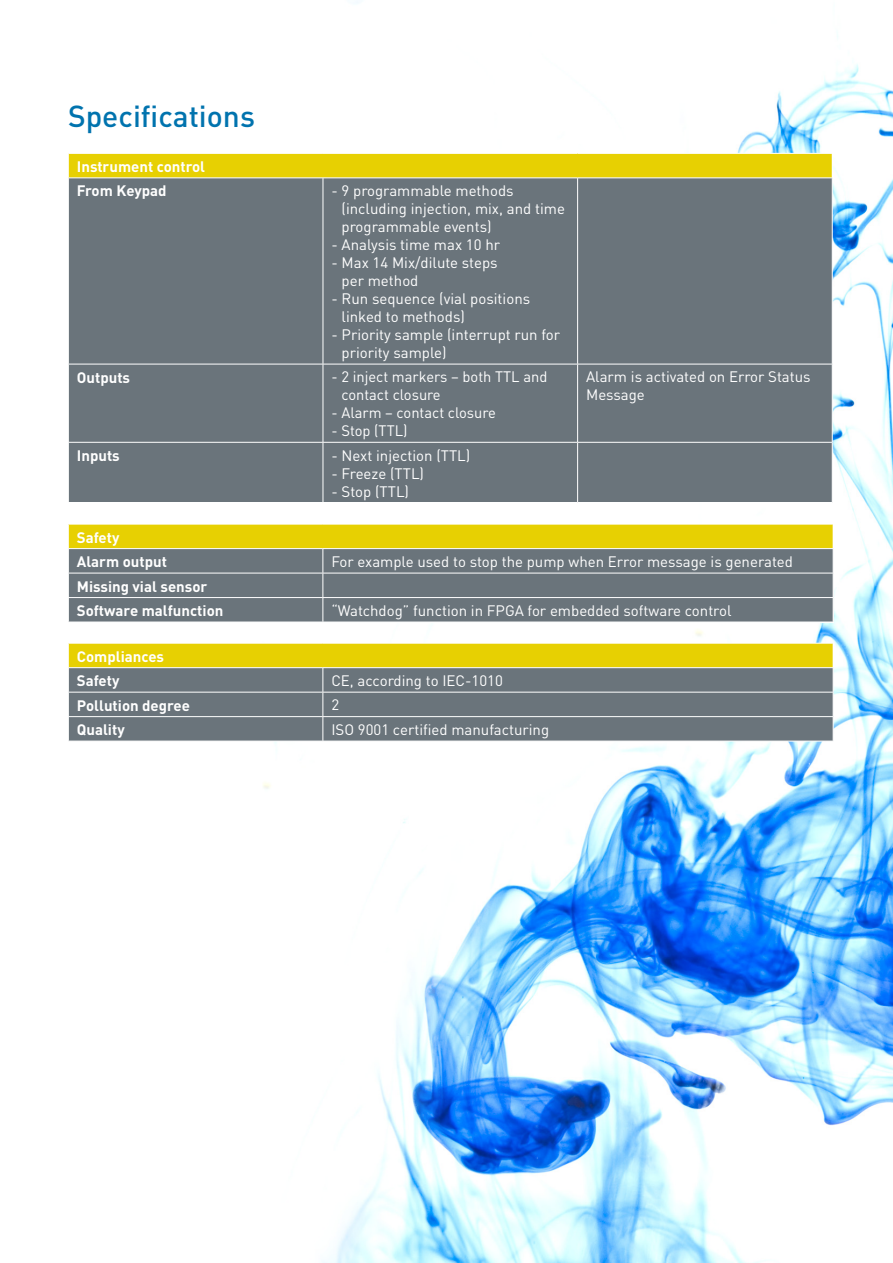
<style>
.page{position:relative;width:893px;height:1263px;background:#fff}
.page>*{position:absolute;margin:0;border:0;box-sizing:border-box;transform-origin:0 0}
.kop{font:500 30px "DIN";color:#0073ae}
.t1{font:15px/18px "DIN";color:#fff}
.t2{font:700 15px "DIN";color:#fff}
</style>
<div class="page">
<img style="left:263px;top:1px;width:630px;height:1262px">
<div style="left:68px;top:153px;width:764px;height:25px;background:#e7d002"></div>
<div style="left:69px;top:179px;width:763px;height:323px;background:#6a747b"></div>
<hr style="left:68px;top:153px;width:255px;height:1px;background:#fff">
<svg style="left:68px;top:154px;width:1px;height:24px"></svg>
<hr style="left:323px;top:153px;width:255px;height:1px;background:#fff">
<hr style="left:578px;top:153px;width:254px;height:1px;background:#fff">
<svg style="left:832px;top:154px;width:1px;height:24px"></svg>
<hr style="left:68px;top:178px;width:255px;height:1px;background:#fff">
<hr style="left:323px;top:178px;width:255px;height:1px;background:#fff">
<hr style="left:323px;top:178px;width:1px;height:186px;background:#fff">
<hr style="left:578px;top:178px;width:254px;height:1px;background:#fff">
<hr style="left:577px;top:178px;width:1px;height:186px;background:#fff">
<hr style="left:832px;top:178px;width:1px;height:186px;background:#fff">
<hr style="left:68px;top:364px;width:255px;height:1px;background:#fff">
<hr style="left:323px;top:364px;width:255px;height:1px;background:#fff">
<hr style="left:323px;top:364px;width:1px;height:78px;background:#fff">
<hr style="left:578px;top:364px;width:254px;height:1px;background:#fff">
<hr style="left:577px;top:364px;width:1px;height:78px;background:#fff">
<hr style="left:832px;top:364px;width:1px;height:78px;background:#fff">
<hr style="left:68px;top:442px;width:255px;height:1px;background:#fff">
<hr style="left:323px;top:442px;width:255px;height:1px;background:#fff">
<hr style="left:323px;top:443px;width:1px;height:59px;background:#fff">
<hr style="left:578px;top:442px;width:254px;height:1px;background:#fff">
<hr style="left:577px;top:443px;width:1px;height:59px;background:#fff">
<hr style="left:832px;top:443px;width:1px;height:59px;background:#fff">
<hr style="left:68px;top:502px;width:255px;height:1px;background:#fff">
<hr style="left:323px;top:502px;width:255px;height:1px;background:#fff">
<hr style="left:578px;top:502px;width:254px;height:1px;background:#fff">
<div style="left:68px;top:524px;width:765px;height:25px;background:#e7d002"></div>
<div style="left:69px;top:549px;width:764px;height:73px;background:#6a747b"></div>
<hr style="left:68px;top:524px;width:255px;height:1px;background:#fff">
<hr style="left:323px;top:524px;width:510px;height:1px;background:#fff">
<hr style="left:68px;top:548px;width:255px;height:1px;background:#fff">
<hr style="left:323px;top:548px;width:510px;height:1px;background:#fff">
<hr style="left:68px;top:573px;width:255px;height:1px;background:#fff">
<hr style="left:323px;top:573px;width:510px;height:1px;background:#fff">
<hr style="left:68px;top:597px;width:255px;height:1px;background:#fff">
<svg style="left:68px;top:524px;width:1px;height:98px"></svg>
<hr style="left:323px;top:597px;width:510px;height:1px;background:#fff">
<svg style="left:323px;top:549px;width:1px;height:73px"></svg>
<svg style="left:833px;top:524px;width:1px;height:98px"></svg>
<hr style="left:68px;top:622px;width:255px;height:1px;background:#fff">
<hr style="left:323px;top:622px;width:510px;height:1px;background:#fff">
<div style="left:68px;top:643px;width:765px;height:25px;background:#e7d002"></div>
<div style="left:69px;top:668px;width:764px;height:73px;background:#6a747b"></div>
<hr style="left:68px;top:643px;width:255px;height:1px;background:#fff">
<hr style="left:323px;top:643px;width:510px;height:1px;background:#fff">
<hr style="left:68px;top:667px;width:255px;height:1px;background:#fff">
<hr style="left:323px;top:667px;width:510px;height:1px;background:#fff">
<hr style="left:68px;top:692px;width:255px;height:1px;background:#fff">
<hr style="left:323px;top:692px;width:510px;height:1px;background:#fff">
<hr style="left:68px;top:716px;width:255px;height:1px;background:#fff">
<svg style="left:68px;top:643px;width:1px;height:98px"></svg>
<hr style="left:323px;top:716px;width:510px;height:1px;background:#fff">
<svg style="left:323px;top:668px;width:1px;height:73px"></svg>
<svg style="left:833px;top:643px;width:1px;height:98px"></svg>
<hr style="left:68px;top:741px;width:255px;height:1px;background:#fff">
<hr style="left:323px;top:741px;width:510px;height:1px;background:#fff">
<p class="kop" style="left:68px;top:97px;width:188px">Specifications</p>
<p class="t2" style="left:77px;top:157px;width:130px">Instrument control</p>
<p class="t2" style="left:77px;top:181px;width:91px">From Keypad</p>
<p class="t1" style="left:342px;top:181px;width:225px;text-indent:-10px">- 9 programmable methods (including injection, mix, and time programmable events)</p>
<p class="t1" style="left:331px;top:235px;width:170px">- Analysis time max 10 hr</p>
<p class="t1" style="left:342px;top:253px;width:158px;text-indent:-10px">- Max 14 Mix/dilute steps per method</p>
<p class="t1" style="left:342px;top:289px;width:190px;text-indent:-10px">- Run sequence (vial positions linked to methods)</p>
<p class="t1" style="left:342px;top:325px;width:220px;text-indent:-10px">- Priority sample (interrupt run for priority sample)</p>
<p class="t2" style="left:77px;top:367px;width:55px">Outputs</p>
<p class="t1" style="left:341px;top:368px;width:207px;text-indent:-10px">- 2 inject markers – both TTL and contact closure</p>
<p class="t1" style="left:331px;top:404px;width:166px">- Alarm – contact closure</p>
<p class="t1" style="left:331px;top:422px;width:78px">- Stop (TTL)</p>
<p class="t2" style="left:77px;top:445px;width:44px">Inputs</p>
<p class="t1" style="left:331px;top:446px;width:140px">- Next injection (TTL)</p>
<p class="t1" style="left:331px;top:464px;width:94px">- Freeze (TTL)</p>
<p class="t1" style="left:331px;top:482px;width:79px">- Stop (TTL)</p>
<p class="t1" style="left:586px;top:368px;width:226px">Alarm is activated on Error Status<br>Message</p>
<p class="t2" style="left:77px;top:527px;width:44px">Safety</p>
<p class="t2" style="left:77px;top:552px;width:92px">Alarm output</p>
<p class="t1" style="left:331px;top:552px;width:463px">For example used to stop the pump when Error message is generated</p>
<p class="t2" style="left:77px;top:576px;width:132px">Missing vial sensor</p>
<p class="t2" style="left:77px;top:601px;width:148px">Software malfunction</p>
<p class="t1" style="left:331px;top:601px;width:402px">“Watchdog” function in FPGA for embedded software control</p>
<p class="t2" style="left:77px;top:646px;width:89px">Compliances</p>
<p class="t2" style="left:77px;top:671px;width:44px">Safety</p>
<p class="t1" style="left:331px;top:671px;width:173px">CE, according to IEC-1010</p>
<p class="t2" style="left:77px;top:695px;width:115px">Pollution degree</p>
<p class="t1" style="left:331px;top:696px;width:9px">2</p>
<p class="t2" style="left:77px;top:720px;width:49px">Quality</p>
<p class="t1" style="left:331px;top:720px;width:219px">ISO 9001 certified manufacturing</p>
</div>
